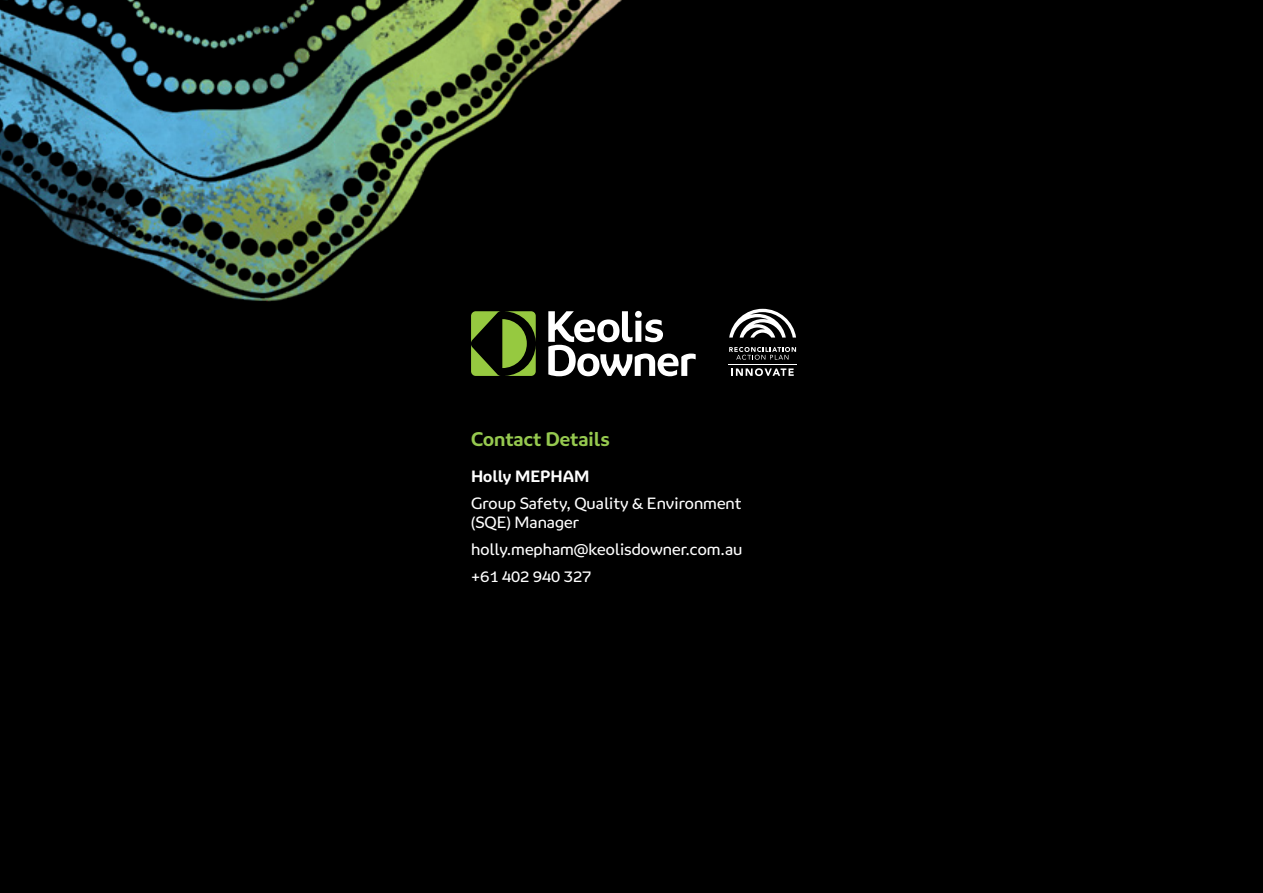
<style>
.page{position:relative;width:1263px;height:893px;background:#000}
.page>*{position:absolute;margin:0;border:0;box-sizing:border-box;transform-origin:0 0}
.t1{font:700 18px "Ringo";color:#96c94f}
.t2{font:15px/19.5px "Ringo";color:#fff}
.t3{font:700 15px "Ringo";color:#fff}
</style>
<div class="page">
<svg style="left:548px;top:313px;width:148px;height:63px"></svg>
<svg style="left:471px;top:313px;width:65px;height:63px"></svg>
<img style="left:0;top:0;width:642px;height:313px">
<svg style="left:729px;top:309px;width:67px;height:29px"></svg>
<svg style="left:729px;top:347px;width:67px;height:13px"></svg>
<hr style="left:728px;top:364px;width:69px;height:1px;background:#fff">
<svg style="left:731px;top:368px;width:63px;height:8px"></svg>
<p class="t1" style="left:471px;top:428px;width:140px">Contact Details</p>
<p class="t3" style="left:471px;top:467px;width:120px">Holly MEPHAM</p>
<p class="t2" style="left:471px;top:493px;width:272px">Group Safety, Quality &amp; Environment (SQE) Manager</p>
<p class="t2" style="left:471px;top:536px;width:273px;line-height:27px">holly.mepham@keolisdowner.com.au +61 402 940 327</p>
</div>
